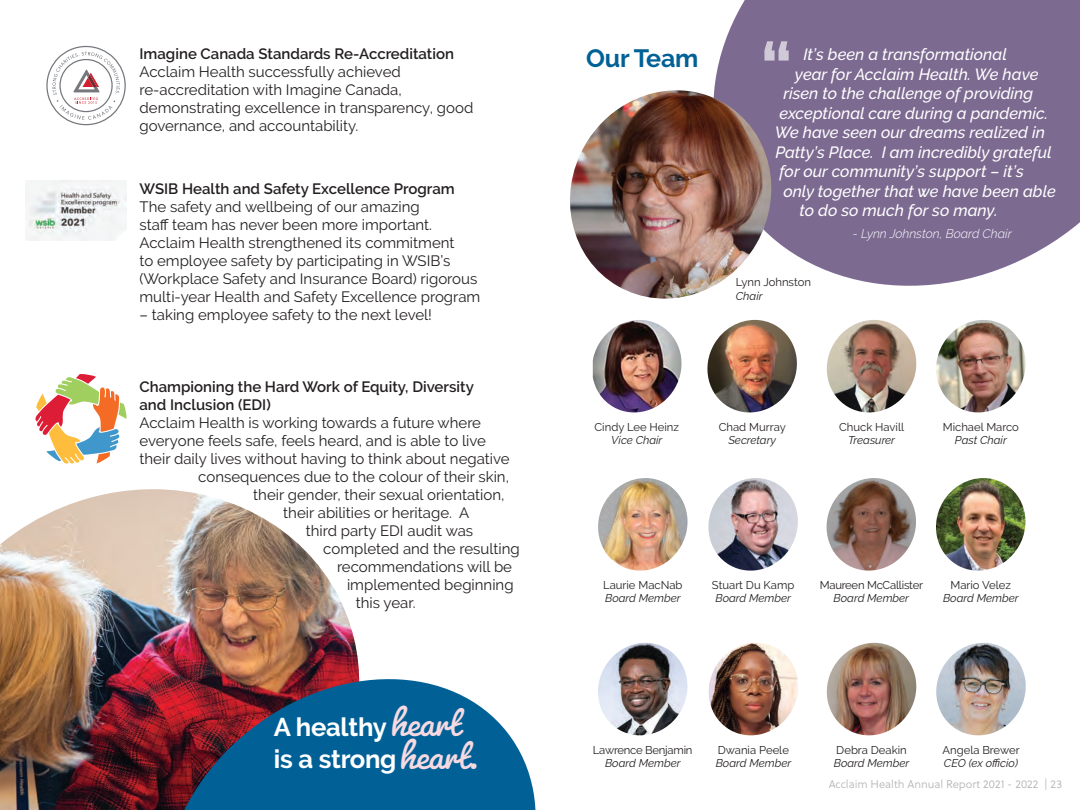
<style>
.page{position:relative;width:1080px;height:810px;background:#fff}
.page>*{position:absolute;margin:0;border:0;box-sizing:border-box;transform-origin:0 0}
.t1{font:700 75px "Raleway";color:#fff}
.t2{font:45px "Pacifico";letter-spacing:-.01em;color:#f7d9e1}
.t3{font:700 25.62px/32.5px "Raleway";letter-spacing:-.01em;color:#fff}
.t4{font:700 25px "Raleway";letter-spacing:-.01em;color:#016197}
.t5{font:italic 500 16.25px "Raleway";color:#fff}
.t6{font:15px/18px "Raleway";color:#231f20}
.t7{font:600 15px/18px "Raleway";color:#231f20}
.t8{font:italic 300 12.5px "Raleway";color:#fff}
.t9{font:italic 11.25px "Raleway";color:#231f20}
.t10{font:11.25px "Raleway";color:#231f20}
.t11{font:11.25px "Soleil Lt";color:#b2b3b7}
.t12{font:11.25px "Raleway";letter-spacing:-.02em;color:#231f20}
.s1{font-family:"Pacifico";font-weight:400;font-size:45px;color:#f7d9e1}
</style>
<div class="page">
<img style="left:0;top:489px;width:358px;height:321px">
<svg style="left:35px;top:374px;width:92px;height:90px"></svg>
<svg style="left:46px;top:46px;width:80px;height:79px"></svg>
<img style="left:25px;top:180px;width:102px;height:61px">
<svg style="left:138px;top:661px;width:398px;height:149px;fill:#016197"></svg>
<svg style="left:714px;top:0;width:366px;height:286px;fill:#7c6a91"></svg>
<img style="left:570px;top:90px;width:205px;height:209px">
<img style="left:598px;top:478px;width:90px;height:93px">
<img style="left:593px;top:320px;width:89px;height:93px">
<img style="left:708px;top:478px;width:90px;height:93px">
<img style="left:708px;top:643px;width:90px;height:93px">
<img style="left:707px;top:320px;width:90px;height:93px">
<img style="left:826px;top:478px;width:90px;height:93px">
<img style="left:826px;top:643px;width:91px;height:93px">
<img style="left:826px;top:320px;width:91px;height:93px">
<img style="left:936px;top:478px;width:90px;height:93px">
<img style="left:936px;top:643px;width:90px;height:93px">
<img style="left:936px;top:320px;width:90px;height:93px">
<img style="left:598px;top:643px;width:90px;height:93px">
<p class="t7" style="left:140px;top:45px;width:316px">Imagine Canada Standards Re-Accreditation</p>
<p class="t6" style="left:140px;top:63px;width:335px">Acclaim Health successfully achieved re-accreditation with Imagine Canada, demonstrating excellence in transparency, good governance, and accountability.</p>
<p class="t7" style="left:140px;top:180px;width:317px">WSIB Health and Safety Excellence Program</p>
<p class="t6" style="left:140px;top:198px;width:342px">The safety and wellbeing of our amazing<br>staff team has never been more important.<br>Acclaim Health strengthened its commitment<br>to employee safety by participating in WSIB’s (Workplace Safety and Insurance Board) rigorous multi-year Health and Safety Excellence program</p>
<p class="t6" style="left:140px;top:306px;width:294px">– taking employee safety to the next level!</p>
<p class="t7" style="left:140px;top:378px;width:336px">Championing the Hard Work of Equity, Diversity and Inclusion (EDI)</p>
<p class="t6" style="left:140px;top:414px;width:343px">Acclaim Health is working towards a future where</p>
<p class="t6" style="left:140px;top:432px;width:348px">everyone feels safe, feels heard, and is able to live</p>
<p class="t6" style="left:140px;top:450px;width:372px">their daily lives without having to think about negative</p>
<p class="t6" style="left:198px;top:468px;width:312px">consequences due to the colour of their skin,</p>
<p class="t6" style="left:253px;top:486px;width:253px">their gender, their sexual orientation,</p>
<p class="t6" style="left:283px;top:504px;width:188px">their abilities or heritage. A</p>
<p class="t6" style="left:306px;top:522px;width:169px">third party EDI audit was</p>
<p class="t6" style="left:323px;top:540px;width:198px">completed and the resulting</p>
<p class="t6" style="left:337px;top:558px;width:177px">recommendations will be</p>
<p class="t6" style="left:347px;top:576px;width:168px">implemented beginning</p>
<p class="t6" style="left:356px;top:594px;width:61px">this year.</p>
<h2 class="t2" style="left:391px;top:695px;width:71px">heart</h2>
<h3 class="t3" style="left:274px;top:710px;width:206px">A healthy<br>is a strong<span class="s1">heart.</span></h3>
<h3 class="t4" style="left:586px;top:44px;width:114px">Our Team</h3>
<h1 class="t1" style="left:760px;top:27px;width:34px">“</h1>
<p class="t5" style="left:803px;top:45px;width:205px">It’s been a transformational</p>
<p class="t5" style="left:795px;top:65px;width:245px">year for Acclaim Health. We have</p>
<p class="t5" style="left:783px;top:84px;width:251px">risen to the challenge of providing</p>
<p class="t5" style="left:779px;top:104px;width:270px">exceptional care during a pandemic.</p>
<p class="t5" style="left:775px;top:123px;width:272px">We have seen our dreams realized in</p>
<p class="t5" style="left:775px;top:143px;width:278px">Patty’s Place. I am incredibly grateful</p>
<p class="t5" style="left:779px;top:162px;width:246px">for our community’s support – it’s</p>
<p class="t5" style="left:783px;top:182px;width:274px">only together that we have been able</p>
<p class="t5" style="left:799px;top:201px;width:200px">to do so much for so many.</p>
<p class="t8" style="left:853px;top:226px;width:160px">- Lynn Johnston, Board Chair</p>
<p class="t10" style="left:736px;top:276px;width:77px">Lynn Johnston</p>
<p class="t9" style="left:736px;top:289px;width:28px">Chair</p>
<p class="t10" style="left:595px;top:420px;width:86px">Cindy Lee Heinz</p>
<p class="t9" style="left:611px;top:434px;width:53px">Vice Chair</p>
<p class="t10" style="left:719px;top:420px;width:68px">Chad Murray</p>
<p class="t9" style="left:728px;top:434px;width:49px">Secretary</p>
<p class="t10" style="left:839px;top:420px;width:66px">Chuck Havill</p>
<p class="t9" style="left:848px;top:434px;width:49px">Treasurer</p>
<p class="t10" style="left:943px;top:420px;width:78px">Michael Marco</p>
<p class="t9" style="left:955px;top:434px;width:53px">Past Chair</p>
<p class="t10" style="left:603px;top:578px;width:81px">Laurie MacNab</p>
<p class="t9" style="left:605px;top:592px;width:77px">Board Member</p>
<p class="t10" style="left:712px;top:578px;width:84px">Stuart Du Kamp</p>
<p class="t9" style="left:715px;top:592px;width:77px">Board Member</p>
<p class="t12" style="left:820px;top:578px;width:105px">Maureen McCallister</p>
<p class="t9" style="left:834px;top:592px;width:77px">Board Member</p>
<p class="t10" style="left:951px;top:578px;width:62px">Mario Velez</p>
<p class="t9" style="left:943px;top:592px;width:77px">Board Member</p>
<p class="t12" style="left:593px;top:743px;width:101px">Lawrence Benjamin</p>
<p class="t9" style="left:605px;top:757px;width:77px">Board Member</p>
<p class="t10" style="left:718px;top:743px;width:73px">Dwania Peele</p>
<p class="t9" style="left:716px;top:757px;width:77px">Board Member</p>
<p class="t10" style="left:836px;top:743px;width:72px">Debra Deakin</p>
<p class="t9" style="left:834px;top:757px;width:77px">Board Member</p>
<p class="t10" style="left:943px;top:743px;width:79px">Angela Brewer</p>
<p class="t9" style="left:944px;top:757px;width:75px">CEO (ex officio)</p>
<p class="t11" style="left:829px;top:777px;width:235px">Acclaim Health Annual Report 2021 - 2022 | 23</p>
</div>
